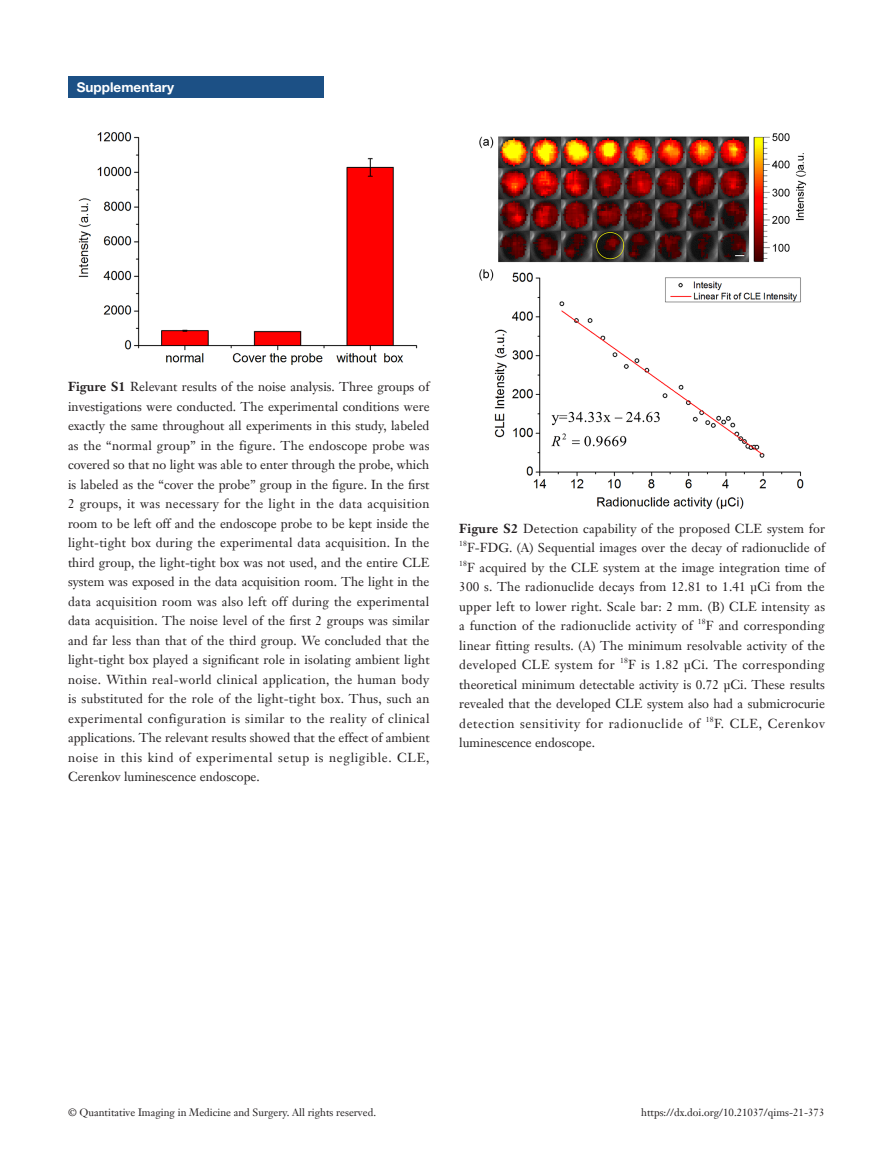
<style>
.page{position:relative;width:893px;height:1170px;background:#fff}
.page>*{position:absolute;margin:0;border:0;box-sizing:border-box;transform-origin:0 0}
.栏目{font:700 13.5px "Helvetica Neue LT Pro";color:#fff}
.t1{font:12.75px/19.5px "Janson Text LT";letter-spacing:.015em;color:#231f20;text-align:justify}
.t2{font:12.75px "Janson Text LT";letter-spacing:.05em;color:#231f20}
.t3{font:10.5px "Janson Text LT";color:#231f20}
.t4{font:7.5px "Janson Text LT";letter-spacing:.02em;color:#231f20}
.s1{font-weight:700}
</style>
<div class="page">
<div style="left:68px;top:77px;width:256px;height:21px;background:#1c5085"></div>
<img style="left:79px;top:132px;width:339px;height:233px">
<img style="left:479px;top:133px;width:328px;height:376px">
<p class="栏目" style="left:77px;top:79px;width:99px">Supplementary</p>
<p class="t1" style="left:68px;top:376px;width:363px"><span class="s1">Figure S1</span> Relevant results of the noise analysis. Three groups of investigations were conducted. The experimental conditions were exactly the same throughout all experiments in this study, labeled as the “normal group” in the figure. The endoscope probe was covered so that no light was able to enter through the probe, which is labeled as the “cover the probe” group in the figure. In the first 2 groups, it was necessary for the light in the data acquisition room to be left off and the endoscope probe to be kept inside the light-tight box during the experimental data acquisition. In the third group, the light-tight box was not used, and the entire CLE system was exposed in the data acquisition room. The light in the data acquisition room was also left off during the experimental data acquisition. The noise level of the first 2 groups was similar and far less than that of the third group. We concluded that the light-tight box played a significant role in isolating ambient light noise. Within real-world clinical application, the human body is substituted for the role of the light-tight box. Thus, such an experimental configuration is similar to the reality of clinical applications. The relevant results showed that the effect of ambient noise in this kind of experimental setup is negligible. CLE, Cerenkov luminescence endoscope.</p>
<p class="t1" style="left:459px;top:518px;width:367px"><span class="s1">Figure S2</span> Detection capability of the proposed CLE system for</p>
<p class="t4" style="left:459px;top:538px;width:9px">18</p>
<p class="t1" style="left:467px;top:538px;width:360px">F-FDG. (A) Sequential images over the decay of radionuclide of</p>
<p class="t4" style="left:459px;top:558px;width:9px">18</p>
<p class="t1" style="left:459px;top:557px;width:367px;text-indent:8px">F acquired by the CLE system at the image integration time of 300 s. The radionuclide decays from 12.81 to 1.41 μCi from the upper left to lower right. Scale bar: 2 mm. (B) CLE intensity as a function of the radionuclide activity of</p>
<p class="t4" style="left:698px;top:616px;width:9px">18</p>
<p class="t1" style="left:459px;top:616px;width:367px;text-indent:247px">F and corresponding linear fitting results. (A) The minimum resolvable activity of the developed CLE system for</p>
<p class="t4" style="left:620px;top:655px;width:9px">18</p>
<p class="t1" style="left:459px;top:655px;width:367px;text-indent:169px">F is 1.82 μCi. The corresponding theoretical minimum detectable activity is 0.72 μCi. These results revealed that the developed CLE system also had a submicrocurie detection sensitivity for radionuclide of</p>
<p class="t4" style="left:706px;top:714px;width:10px">18</p>
<p class="t2" style="left:714px;top:715px;width:112px">F. CLE, Cerenkov</p>
<p class="t1" style="left:459px;top:733px;width:137px">luminescence endoscope.</p>
<p class="t3" style="left:68px;top:1105px;width:310px">© Quantitative Imaging in Medicine and Surgery. All rights reserved.</p>
<p class="t3" style="left:641px;top:1105px;width:185px">https://dx.doi.org/10.21037/qims-21-373</p>
</div>
